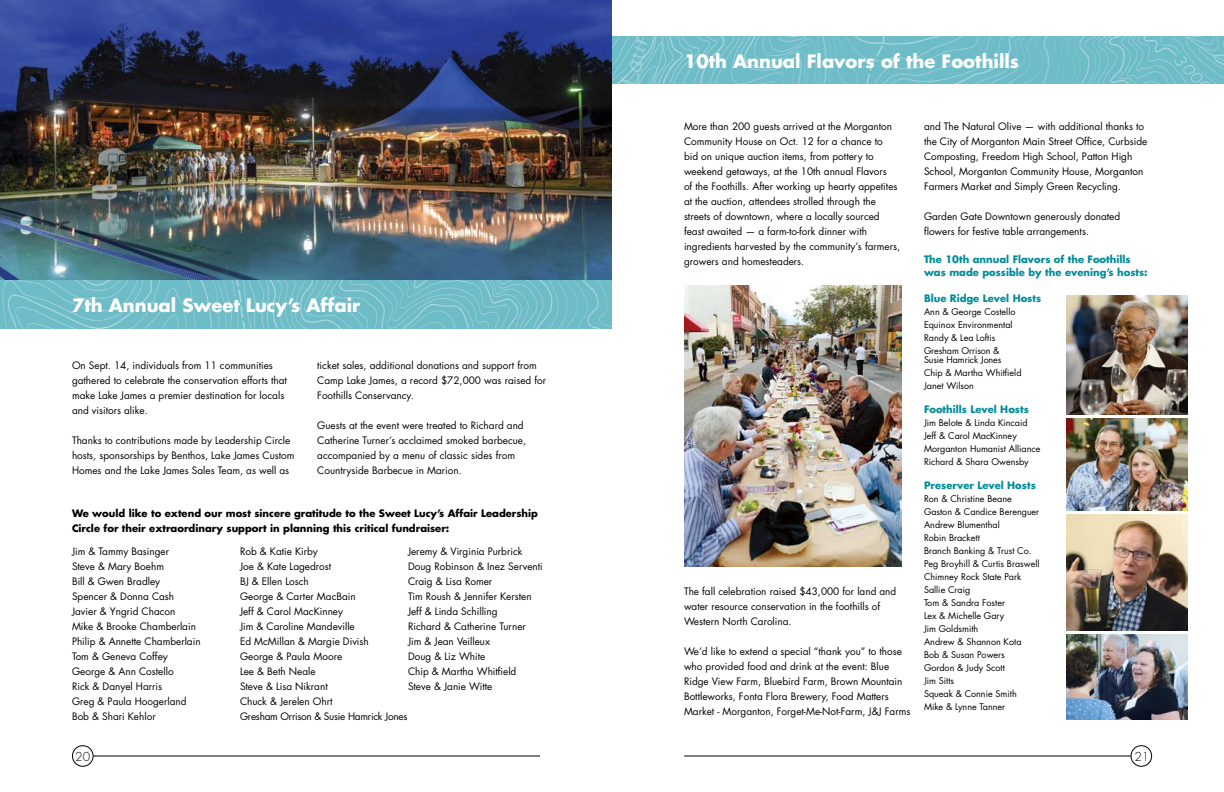
<style>
.page{position:relative;width:1224px;height:792px;background:#fff}
.page>*{position:absolute;margin:0;border:0;box-sizing:border-box;transform-origin:0 0}
.t1{font:700 18px "Futura";color:#fff}
.t2{font:300 12px "Futura";color:#000}
.t3{font:10px/15px "Futura";color:#000}
.t4{font:700 10px/15px "Futura";color:#000}
.t5{font:700 10px/13px "Futura";color:#008c99}
.t6{font:9px/13px "Futura";color:#000}
</style>
<div class="page">
<img style="left:0;top:0;width:612px;height:281px">
<svg style="left:0;top:281px;width:612px;height:47px;background:#73bec9"></svg>
<img style="left:612px;top:36px;width:612px;height:48px">
<hr style="left:93px;top:756px;width:447px;height:1px;background:#000">
<div style="left:72px;top:745px;width:21px;height:22px;border:1px solid #000;border-radius:50%"></div>
<hr style="left:684px;top:756px;width:447px;height:1px;background:#000">
<div style="left:1131px;top:745px;width:21px;height:22px;border:1px solid #000;border-radius:50%"></div>
<img style="left:684px;top:286px;width:217px;height:281px">
<img style="left:1066px;top:635px;width:122px;height:85px">
<img style="left:1066px;top:514px;width:122px;height:117px">
<img style="left:1066px;top:295px;width:122px;height:119px">
<img style="left:1066px;top:418px;width:122px;height:92px">
<h1 class="t1" style="left:72px;top:294px;width:290px">7th Annual Sweet Lucy’s Affair</h1>
<p class="t3" style="left:72px;top:358px;width:216px">On Sept. 14, individuals from 11 communities gathered to celebrate the conservation efforts that make Lake James a premier destination for locals and visitors alike.</p>
<p class="t3" style="left:72px;top:433px;width:224px">Thanks to contributions made by Leadership Circle hosts, sponsorships by Benthos, Lake James Custom<br>Homes and the Lake James Sales Team, as well as</p>
<p class="t3" style="left:317px;top:358px;width:230px">ticket sales, additional donations and support from<br>Camp Lake James, a record $72,000 was raised for<br>Foothills Conservancy.</p>
<p class="t3" style="left:317px;top:418px;width:210px">Guests at the event were treated to Richard and Catherine Turner’s acclaimed smoked barbecue, accompanied by a menu of classic sides from Countryside Barbecue in Marion.</p>
<p class="t4" style="left:72px;top:506px;width:468px">We would like to extend our most sincere gratitude to the Sweet Lucy’s Affair Leadership<br>Circle for their extraordinary support in planning this critical fundraiser:</p>
<p class="t3" style="left:72px;top:543px;width:130px">Jim &amp; Tammy Basinger<br>Steve &amp; Mary Boehm<br>Bill &amp; Gwen Bradley<br>Spencer &amp; Donna Cash<br>Javier &amp; Yngrid Chacon<br>Mike &amp; Brooke Chamberlain<br>Philip &amp; Annette Chamberlain<br>Tom &amp; Geneva Coffey<br>George &amp; Ann Costello<br>Rick &amp; Danyel Harris<br>Greg &amp; Paula Hoogerland<br>Bob &amp; Shari Kehlor</p>
<p class="t3" style="left:240px;top:543px;width:169px">Rob &amp; Katie Kirby<br>Joe &amp; Kate Lagedrost<br>BJ &amp; Ellen Losch<br>George &amp; Carter MacBain<br>Jeff &amp; Carol MacKinney<br>Jim &amp; Caroline Mandeville<br>Ed McMillan &amp; Margie Divish<br>George &amp; Paula Moore<br>Lee &amp; Beth Neale<br>Steve &amp; Lisa Nikrant<br>Chuck &amp; Jerelen Ohrt<br>Gresham Orrison &amp; Susie Hamrick Jones</p>
<p class="t3" style="left:408px;top:543px;width:136px">Jeremy &amp; Virginia Purbrick<br>Doug Robinson &amp; Inez Serventi<br>Craig &amp; Lisa Romer<br>Tim Roush &amp; Jennifer Kersten<br>Jeff &amp; Linda Schilling<br>Richard &amp; Catherine Turner<br>Jim &amp; Jean Veilleux<br>Doug &amp; Liz White<br>Chip &amp; Martha Whitfield<br>Steve &amp; Janie Witte</p>
<h1 class="t1" style="left:684px;top:49px;width:337px">10th Annual Flavors of the Foothills</h1>
<p class="t3" style="left:684px;top:119px;width:218px">More than 200 guests arrived at the Morganton Community House on Oct. 12 for a chance to<br>bid on unique auction items, from pottery to weekend getaways, at the 10th annual Flavors<br>of the Foothills. After working up hearty appetites at the auction, attendees strolled through the streets of downtown, where a locally sourced feast awaited — a farm-to-fork dinner with ingredients harvested by the community’s farmers, growers and homesteaders.</p>
<p class="t3" style="left:684px;top:584px;width:214px">The fall celebration raised $43,000 for land and water resource conservation in the foothills of<br>Western North Carolina.</p>
<p class="t3" style="left:684px;top:644px;width:228px">We’d like to extend a special “thank you” to those who provided food and drink at the event: Blue Ridge View Farm, Bluebird Farm, Brown Mountain Bottleworks, Fonta Flora Brewery, Food Matters Market - Morganton, Forget-Me-Not-Farm, J&amp;J Farms</p>
<p class="t3" style="left:924px;top:119px;width:225px">and The Natural Olive — with additional thanks to the City of Morganton Main Street Office, Curbside Composting, Freedom High School, Patton High School, Morganton Community House, Morganton Farmers Market and Simply Green Recycling.</p>
<p class="t3" style="left:924px;top:209px;width:198px">Garden Gate Downtown generously donated flowers for festive table arrangements.</p>
<p class="t5" style="left:924px;top:253px;width:225px">The 10th annual Flavors of the Foothills was made possible by the evening’s hosts:</p>
<p class="t5" style="left:924px;top:292px;width:119px">Blue Ridge Level Hosts</p>
<p class="t6" style="left:924px;top:305px;width:93px">Ann &amp; George Costello<br>Equinox Environmental<br>Randy &amp; Lea Loftis<br>Gresham Orrison &amp;</p>
<p class="t6" style="left:924px;top:353px;width:99px">Susie Hamrick Jones<br>Chip &amp; Martha Whitfield<br>Janet Wilson</p>
<p class="t5" style="left:924px;top:403px;width:106px">Foothills Level Hosts</p>
<p class="t6" style="left:924px;top:416px;width:118px">Jim Belote &amp; Linda Kincaid<br>Jeff &amp; Carol MacKinney<br>Morganton Humanist Alliance<br>Richard &amp; Shara Owensby</p>
<p class="t5" style="left:924px;top:479px;width:113px">Preserver Level Hosts</p>
<p class="t6" style="left:924px;top:492px;width:117px">Ron &amp; Christine Beane<br>Gaston &amp; Candice Berenguer<br>Andrew Blumenthal<br>Robin Brackett<br>Branch Banking &amp; Trust Co.<br>Peg Broyhill &amp; Curtis Braswell<br>Chimney Rock State Park<br>Sallie Craig<br>Tom &amp; Sandra Foster<br>Lex &amp; Michelle Gary<br>Jim Goldsmith<br>Andrew &amp; Shannon Kota<br>Bob &amp; Susan Powers<br>Gordon &amp; Judy Scott<br>Jim Sitts<br>Squeak &amp; Connie Smith<br>Mike &amp; Lynne Tanner</p>
<p class="t2" style="left:75px;top:749px;width:16px">20</p>
<p class="t2" style="left:1134px;top:749px;width:16px">21</p>
</div>
